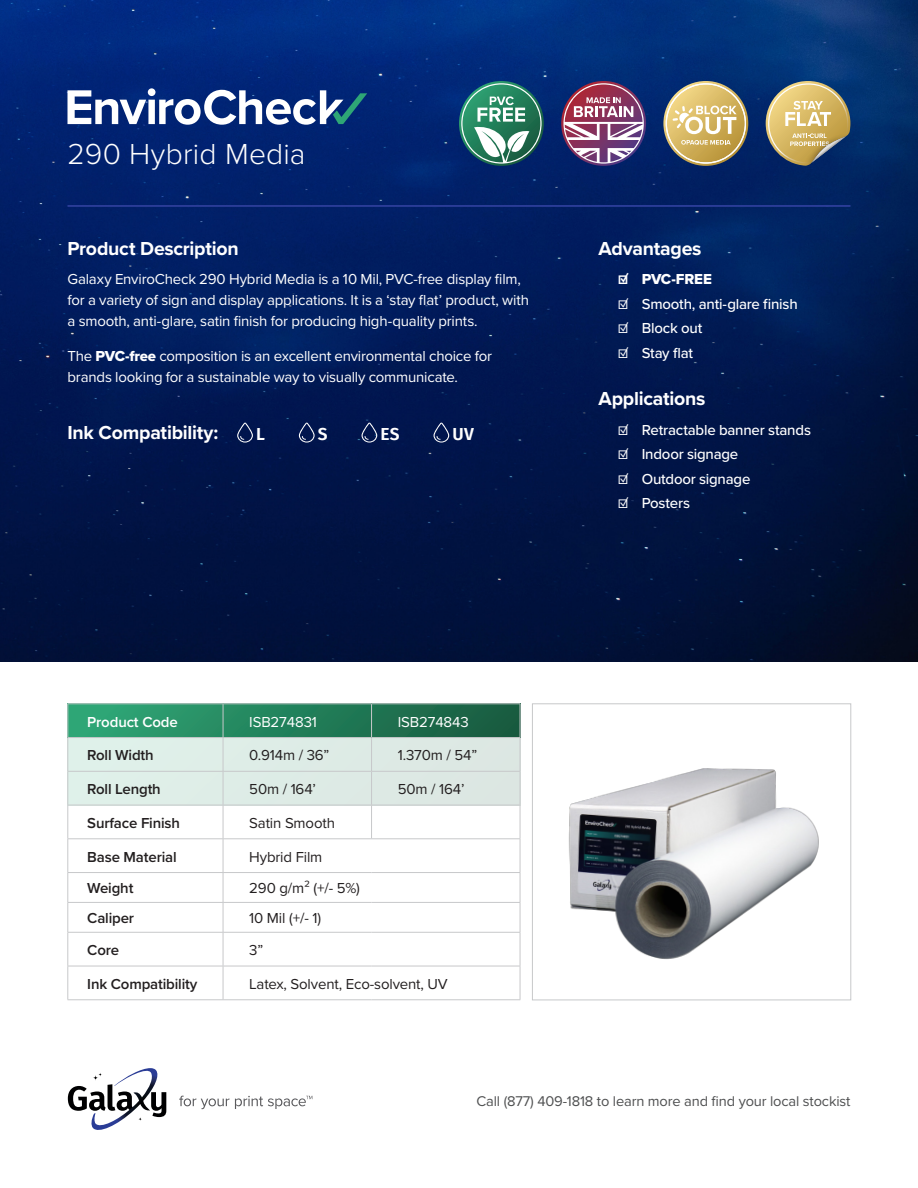
<style>
.page{position:relative;width:918px;height:1188px;background:#fff}
.page>*{position:absolute;margin:0;border:0;box-sizing:border-box;transform-origin:0 0}
.Product{font:300 30px "Proxima Nova";letter-spacing:.005em;color:#fff}
.Subheader{font:700 19.5px "Proxima Nova";letter-spacing:-.015em;color:#fff}
.t1{font:600 17.25px "Fira Sans";color:#fff}
.Paragraph{font:15px/21px "Proxima Nova";letter-spacing:-.015em;color:#fff}
.Table_Context{font:15px "Proxima Nova";letter-spacing:-.01em;color:#231f20}
.Checkmarks{font:500 15px "Proxima Nova";letter-spacing:-.015em;color:#fff}
.Table_Sectors{font:600 15px "Proxima Nova";letter-spacing:-.01em;color:#231f20}
.Table_Context-2{font:15px "Proxima Nova";letter-spacing:-.01em;color:#fff}
.Table_Sectors-2{font:600 15px "Proxima Nova";letter-spacing:-.01em;color:#fff}
.Checkmarks-2{font:15px "Proxima Nova Extrabld";letter-spacing:-.01em;color:#fff}
.t2{font:14.7px "Proxima Nova";letter-spacing:-.01em;color:#4e4f50}
.s1{font-family:"Proxima Nova Extrabld"}
</style>
<div class="page">
<img style="left:0;top:0;width:918px;height:662px">
<div style="left:68px;top:704px;width:452px;height:34px;background:linear-gradient(to right,#30a978,#17593e)"></div>
<div style="left:68px;top:738px;width:452px;height:68px;background:#ddece6"></div>
<svg style="left:563px;top:83px;width:81px;height:81px"></svg>
<svg style="left:766px;top:81px;width:84px;height:85px;background:#a39a75"></svg>
<svg style="left:663px;top:81px;width:85px;height:85px"></svg>
<svg style="left:666px;top:83px;width:80px;height:81px;background:#bbab7c"></svg>
<svg style="left:434px;top:423px;width:15px;height:20px"></svg>
<svg style="left:362px;top:423px;width:15px;height:20px"></svg>
<svg style="left:237px;top:423px;width:16px;height:20px"></svg>
<svg style="left:299px;top:423px;width:16px;height:20px"></svg>
<hr style="left:68px;top:704px;width:155px;height:1px;background:#c7c8ca">
<hr style="left:68px;top:704px;width:1px;height:33px;background:#c7c8ca">
<hr style="left:223px;top:704px;width:149px;height:1px;background:#c7c8ca">
<hr style="left:223px;top:704px;width:1px;height:33px;background:#c7c8ca">
<hr style="left:372px;top:704px;width:148px;height:1px;background:#c7c8ca">
<hr style="left:371px;top:704px;width:1px;height:33px;background:#c7c8ca">
<hr style="left:520px;top:704px;width:1px;height:33px;background:#c7c8ca">
<hr style="left:68px;top:737px;width:155px;height:1px;background:#c7c8ca">
<hr style="left:68px;top:738px;width:1px;height:33px;background:#c7c8ca">
<hr style="left:223px;top:737px;width:149px;height:1px;background:#c7c8ca">
<hr style="left:223px;top:738px;width:1px;height:33px;background:#c7c8ca">
<hr style="left:372px;top:737px;width:148px;height:1px;background:#c7c8ca">
<hr style="left:371px;top:738px;width:1px;height:33px;background:#c7c8ca">
<hr style="left:520px;top:738px;width:1px;height:33px;background:#c7c8ca">
<hr style="left:68px;top:771px;width:155px;height:1px;background:#c7c8ca">
<hr style="left:68px;top:772px;width:1px;height:33px;background:#c7c8ca">
<hr style="left:223px;top:771px;width:149px;height:1px;background:#c7c8ca">
<hr style="left:223px;top:772px;width:1px;height:33px;background:#c7c8ca">
<hr style="left:372px;top:771px;width:148px;height:1px;background:#c7c8ca">
<hr style="left:371px;top:772px;width:1px;height:33px;background:#c7c8ca">
<hr style="left:520px;top:772px;width:1px;height:33px;background:#c7c8ca">
<hr style="left:68px;top:805px;width:155px;height:1px;background:#c7c8ca">
<hr style="left:68px;top:805px;width:1px;height:34px;background:#c7c8ca">
<hr style="left:223px;top:805px;width:149px;height:1px;background:#c7c8ca">
<hr style="left:223px;top:805px;width:1px;height:34px;background:#c7c8ca">
<hr style="left:372px;top:805px;width:148px;height:1px;background:#c7c8ca">
<hr style="left:371px;top:805px;width:1px;height:34px;background:#c7c8ca">
<hr style="left:520px;top:805px;width:1px;height:34px;background:#c7c8ca">
<hr style="left:68px;top:839px;width:155px;height:1px;background:#c7c8ca">
<hr style="left:68px;top:839px;width:1px;height:33px;background:#c7c8ca">
<hr style="left:223px;top:839px;width:149px;height:1px;background:#c7c8ca">
<hr style="left:223px;top:839px;width:1px;height:33px;background:#c7c8ca">
<hr style="left:372px;top:839px;width:148px;height:1px;background:#c7c8ca">
<hr style="left:520px;top:839px;width:1px;height:33px;background:#c7c8ca">
<hr style="left:68px;top:872px;width:155px;height:1px;background:#c7c8ca">
<hr style="left:223px;top:872px;width:149px;height:1px;background:#c7c8ca">
<hr style="left:372px;top:872px;width:148px;height:1px;background:#c7c8ca">
<hr style="left:68px;top:902px;width:155px;height:1px;background:#c7c8ca">
<svg style="left:68px;top:873px;width:1px;height:59px"></svg>
<hr style="left:223px;top:902px;width:149px;height:1px;background:#c7c8ca">
<svg style="left:223px;top:873px;width:1px;height:59px"></svg>
<hr style="left:372px;top:902px;width:148px;height:1px;background:#c7c8ca">
<svg style="left:520px;top:873px;width:1px;height:59px"></svg>
<hr style="left:68px;top:932px;width:155px;height:1px;background:#c7c8ca">
<hr style="left:68px;top:933px;width:1px;height:33px;background:#c7c8ca">
<hr style="left:223px;top:932px;width:149px;height:1px;background:#c7c8ca">
<hr style="left:223px;top:933px;width:1px;height:33px;background:#c7c8ca">
<hr style="left:372px;top:932px;width:148px;height:1px;background:#c7c8ca">
<hr style="left:520px;top:933px;width:1px;height:33px;background:#c7c8ca">
<hr style="left:68px;top:966px;width:155px;height:1px;background:#c7c8ca">
<hr style="left:68px;top:966px;width:1px;height:33px;background:#c7c8ca">
<hr style="left:223px;top:966px;width:149px;height:1px;background:#c7c8ca">
<hr style="left:223px;top:966px;width:1px;height:33px;background:#c7c8ca">
<hr style="left:372px;top:966px;width:148px;height:1px;background:#c7c8ca">
<hr style="left:520px;top:966px;width:1px;height:33px;background:#c7c8ca">
<hr style="left:68px;top:999px;width:155px;height:1px;background:#c7c8ca">
<hr style="left:223px;top:999px;width:149px;height:1px;background:#c7c8ca">
<hr style="left:372px;top:999px;width:148px;height:1px;background:#c7c8ca">
<svg style="left:461px;top:83px;width:81px;height:81px"></svg>
<svg style="left:68px;top:88px;width:299px;height:37px"></svg>
<div style="left:532px;top:704px;width:319px;height:296px;border:1px solid #c7c8ca"></div>
<img style="left:568px;top:768px;width:251px;height:191px">
<hr style="left:68px;top:205px;width:782px;height:2px;background:#2b3d98">
<svg style="left:68px;top:1068px;width:98px;height:62px"></svg>
<svg style="left:179px;top:1096px;width:50px;height:13px"></svg>
<svg style="left:235px;top:1096px;width:77px;height:13px"></svg>
<p class="Product" style="left:68px;top:131px;width:240px">290 Hybrid Media</p>
<p class="Subheader" style="left:68px;top:234px;width:173px">Product Description</p>
<p class="Paragraph" style="left:68px;top:268px;width:463px">Galaxy EnviroCheck 290 Hybrid Media is a 10 Mil, PVC-free display film, for a variety of sign and display applications. It is a ‘stay flat’ product, with a smooth, anti-glare, satin finish for producing high-quality prints.</p>
<p class="Paragraph" style="left:68px;top:345px;width:426px">The <span class="s1">PVC-free</span> composition is an excellent environmental choice for brands looking for a sustainable way to visually communicate.</p>
<p class="Subheader" style="left:68px;top:418px;width:152px">Ink Compatibility:</p>
<p class="t1" style="left:256px;top:420px;width:10px">L</p>
<p class="t1" style="left:318px;top:420px;width:11px">S</p>
<p class="t1" style="left:381px;top:420px;width:21px">ES</p>
<p class="t1" style="left:453px;top:420px;width:23px">UV</p>
<p class="Subheader" style="left:598px;top:234px;width:105px">Advantages</p>
<p class="Checkmarks-2" style="left:618px;top:268px;width:95px">☑ PVC-FREE</p>
<p class="Checkmarks" style="left:618px;top:293px;width:181px">☑ Smooth, anti-glare finish</p>
<p class="Checkmarks" style="left:618px;top:317px;width:86px">☑ Block out</p>
<p class="Checkmarks" style="left:618px;top:342px;width:77px">☑ Stay flat</p>
<p class="Subheader" style="left:598px;top:384px;width:109px">Applications</p>
<p class="Checkmarks" style="left:618px;top:419px;width:195px">☑ Retractable banner stands</p>
<p class="Checkmarks" style="left:618px;top:443px;width:122px">☑ Indoor signage</p>
<p class="Checkmarks" style="left:618px;top:468px;width:134px">☑ Outdoor signage</p>
<p class="Checkmarks" style="left:618px;top:492px;width:74px">☑ Posters</p>
<p class="Table_Sectors-2" style="left:87px;top:710px;width:92px">Product Code</p>
<p class="Table_Context-2" style="left:249px;top:710px;width:69px">ISB274831</p>
<p class="Table_Context-2" style="left:398px;top:710px;width:72px">ISB274843</p>
<p class="Table_Sectors" style="left:87px;top:744px;width:68px">Roll Width</p>
<p class="Table_Context" style="left:249px;top:744px;width:82px">0.914m / 36”</p>
<p class="Table_Context" style="left:398px;top:744px;width:81px">1.370m / 54”</p>
<p class="Table_Sectors" style="left:87px;top:778px;width:75px">Roll Length</p>
<p class="Table_Context" style="left:249px;top:778px;width:68px">50m / 164’</p>
<p class="Table_Context" style="left:398px;top:778px;width:68px">50m / 164’</p>
<p class="Table_Sectors" style="left:87px;top:812px;width:94px">Surface Finish</p>
<p class="Table_Context" style="left:249px;top:812px;width:87px">Satin Smooth</p>
<p class="Table_Sectors" style="left:87px;top:845px;width:91px">Base Material</p>
<p class="Table_Context" style="left:249px;top:845px;width:75px">Hybrid Film</p>
<p class="Table_Sectors" style="left:87px;top:877px;width:48px">Weight</p>
<p class="Table_Context" style="left:249px;top:877px;width:112px">290 g/m² (+/- 5%)</p>
<p class="Table_Sectors" style="left:87px;top:907px;width:48px">Caliper</p>
<p class="Table_Context" style="left:249px;top:907px;width:73px">10 Mil (+/- 1)</p>
<p class="Table_Sectors" style="left:87px;top:939px;width:33px">Core</p>
<p class="Table_Context" style="left:249px;top:939px;width:15px">3”</p>
<p class="Table_Sectors" style="left:87px;top:973px;width:112px">Ink Compatibility</p>
<p class="Table_Context" style="left:249px;top:973px;width:200px">Latex, Solvent, Eco-solvent, UV</p>
<p class="t2" style="left:476px;top:1090px;width:376px">Call (877) 409-1818 to learn more and find your local stockist</p>
</div>
